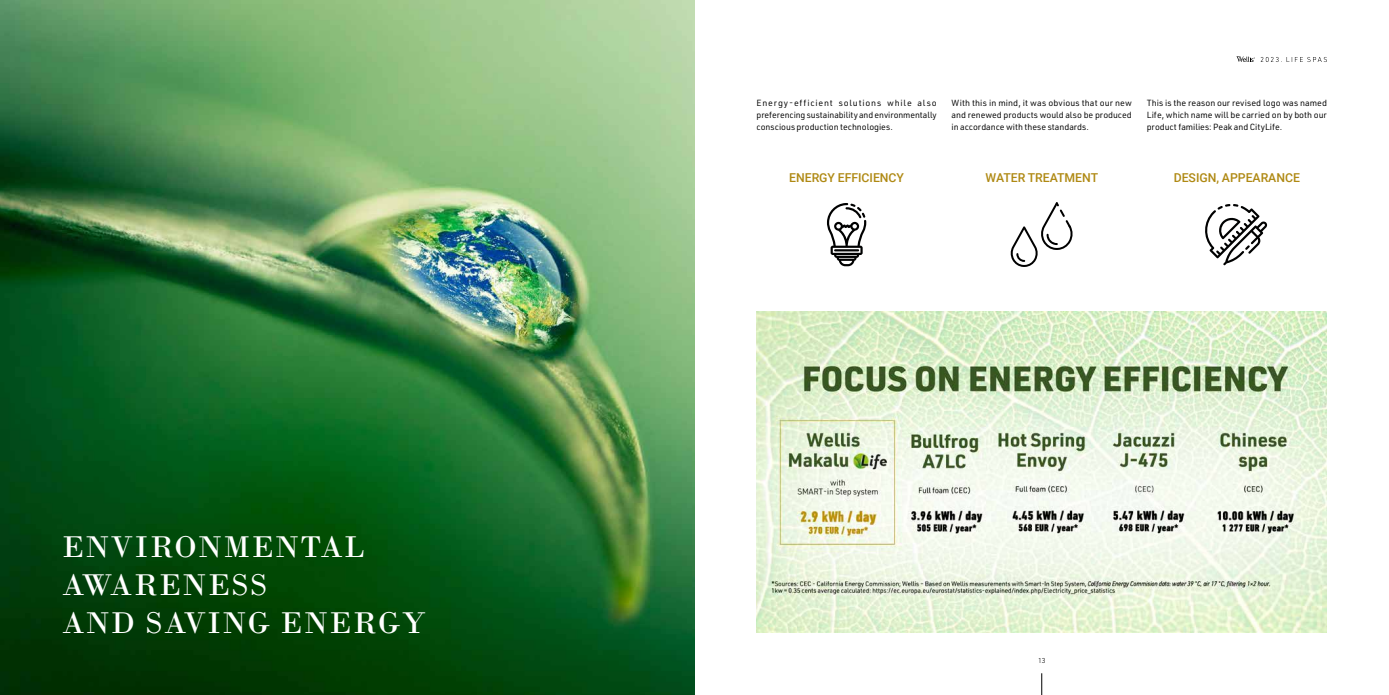
<style>
.page{position:relative;width:1389px;height:695px;background:#fff}
.page>*{position:absolute;margin:0;border:0;box-sizing:border-box;transform-origin:0 0}
.t1{font:31.5px/37.8px "Bodoni";letter-spacing:.045em;color:#fff}
.t2{font:500 12.25px "Roboto";color:#af8913}
.t3{font:8.75px/12.2px "URWDIN";color:#000;text-align:justify}
.t4{font:300 7px "URWDIN";color:#000}
</style>
<div class="page">
<svg style="left:1042px;top:673px;width:1px;height:21px"></svg>
<svg style="left:1261px;top:57px;width:66px;height:5px"></svg>
<svg style="left:1236px;top:56px;width:19px;height:6px"></svg>
<img style="left:0;top:0;width:694px;height:694px">
<img style="left:756px;top:312px;width:571px;height:320px">
<svg style="left:827px;top:203px;width:39px;height:63px"></svg>
<hr style="left:834px;top:249px;width:25px;height:2px;background:#000101">
<svg style="left:1010px;top:202px;width:63px;height:65px"></svg>
<svg style="left:1205px;top:204px;width:62px;height:61px"></svg>
<h1 class="t1" style="left:62px;top:528px;width:365px">ENVIRONMENTAL<br>AWARENESS<br>AND SAVING ENERGY</h1>
<p class="t3" style="left:756px;top:96px;width:182px">Energy-efficient solutions while also preferencing sustainability and environmentally conscious production technologies.</p>
<p class="t3" style="left:952px;top:96px;width:182px">With this in mind, it was obvious that our new and renewed products would also be produced in accordance with these standards.</p>
<p class="t3" style="left:1147px;top:96px;width:182px">This is the reason our revised logo was named Life, which name will be carried on by both our product families: Peak and CityLife.</p>
<h2 class="t2" style="left:789px;top:169px;width:116px">ENERGY EFFICIENCY</h2>
<h2 class="t2" style="left:986px;top:169px;width:114px">WATER TREATMENT</h2>
<h2 class="t2" style="left:1174px;top:169px;width:128px">DESIGN, APPEARANCE</h2>
<p class="t4" style="left:1038px;top:655px;width:9px">13</p>
</div>
